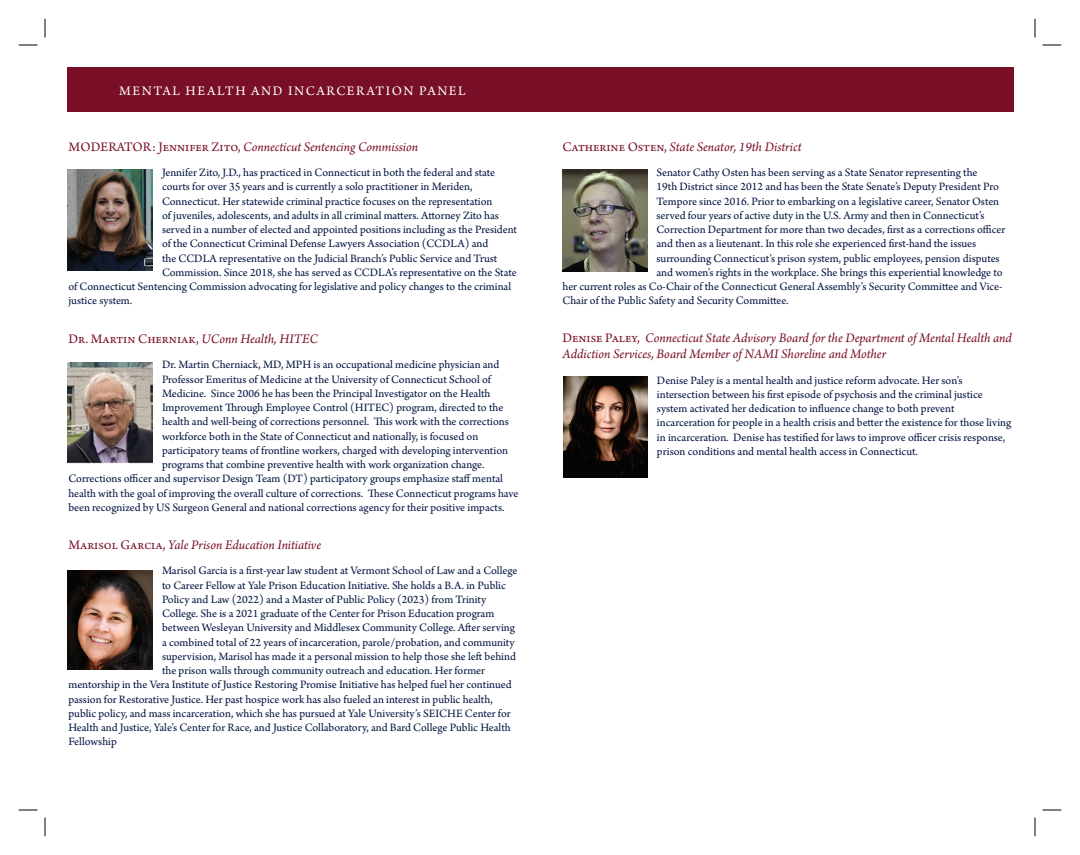
<style>
.page{position:relative;width:1080px;height:855px;background:#fff}
.page>*{position:absolute;margin:0;border:0;box-sizing:border-box;transform-origin:0 0}
.t1{font:italic 13.75px "Arno Pro";letter-spacing:-.005em;color:#780f27}
.t2{font:13.75px "Arno Pro";color:#780f27}
.t3{font:13.75px "Arno Pro";letter-spacing:.11em;color:#fff}
.t4{font:11.88px/14.2px "Arno Pro";letter-spacing:-.005em;color:#001340}
.t5{font:11.88px "Arno Pro";letter-spacing:.015em;color:#001340}
.t6{font:11.88px "Arno Pro";letter-spacing:.025em;color:#001340}
.s1{font-style:normal}
.s2{font-style:italic}
</style>
<div class="page">
<div style="left:68px;top:68px;width:472px;height:44px;background:#780f27"></div>
<img style="left:68px;top:170px;width:84px;height:101px">
<img style="left:68px;top:571px;width:84px;height:99px">
<img style="left:68px;top:362px;width:84px;height:102px">
<div style="left:540px;top:68px;width:473px;height:44px;background:#780f27"></div>
<img style="left:563px;top:377px;width:85px;height:100px">
<img style="left:563px;top:170px;width:85px;height:101px">
<svg style="left:19px;top:44px;width:19px;height:2px"></svg>
<svg style="left:1042px;top:44px;width:19px;height:2px"></svg>
<svg style="left:19px;top:809px;width:19px;height:2px"></svg>
<svg style="left:1042px;top:809px;width:19px;height:2px"></svg>
<svg style="left:44px;top:19px;width:2px;height:19px"></svg>
<svg style="left:44px;top:818px;width:2px;height:18px"></svg>
<svg style="left:1034px;top:19px;width:2px;height:19px"></svg>
<svg style="left:1034px;top:818px;width:2px;height:18px"></svg>
<p class="t3" style="left:119px;top:83px;width:348px">MENTAL HEALTH AND INCARCERATION PANEL</p>
<p class="t1" style="left:68px;top:139px;width:351px"><span class="s1">MODERATOR: Jennifer Zito,</span> Connecticut Sentencing Commission</p>
<p class="t4" style="left:162px;top:166px;width:335px">Jennifer Zito, J.D., has practiced in Connecticut in both the federal and state</p>
<p class="t4" style="left:162px;top:180px;width:312px">courts for over 35 years and is currently a solo practitioner in Meriden,</p>
<p class="t4" style="left:162px;top:195px;width:332px">Connecticut. Her statewide criminal practice focuses on the representation</p>
<p class="t4" style="left:162px;top:209px;width:339px">of juveniles, adolescents, and adults in all criminal matters. Attorney Zito has</p>
<p class="t4" style="left:162px;top:223px;width:357px">served in a number of elected and appointed positions including as the President</p>
<p class="t4" style="left:162px;top:237px;width:328px">of the Connecticut Criminal Defense Lawyers Association (CCDLA) and</p>
<p class="t4" style="left:162px;top:252px;width:337px">the CCDLA representative on the Judicial Branch’s Public Service and Trust</p>
<p class="t4" style="left:162px;top:266px;width:356px">Commission. Since 2018, she has served as CCDLA’s representative on the State</p>
<p class="t4" style="left:68px;top:280px;width:444px">of Connecticut Sentencing Commission advocating for legislative and policy changes to the criminal</p>
<p class="t4" style="left:68px;top:294px;width:65px">justice system.</p>
<p class="t2" style="left:68px;top:331px;width:251px">Dr. Martin Cherniak, <span class="s2">UConn Health, HITEC</span></p>
<p class="t4" style="left:162px;top:358px;width:339px">Dr. Martin Cherniack, MD, MPH is an occupational medicine physician and</p>
<p class="t4" style="left:162px;top:373px;width:332px">Professor Emeritus of Medicine at the University of Connecticut School of</p>
<p class="t4" style="left:162px;top:387px;width:330px">Medicine. Since 2006 he has been the Principal Investigator on the Health</p>
<p class="t4" style="left:162px;top:401px;width:343px">Improvement Through Employee Control (HITEC) program, directed to the</p>
<p class="t4" style="left:162px;top:415px;width:348px">health and well-being of corrections personnel. This work with the corrections</p>
<p class="t4" style="left:162px;top:430px;width:318px">workforce both in the State of Connecticut and nationally, is focused on</p>
<p class="t4" style="left:162px;top:444px;width:348px">participatory teams of frontline workers, charged with developing intervention</p>
<p class="t4" style="left:162px;top:458px;width:324px">programs that combine preventive health with work organization change.</p>
<p class="t4" style="left:68px;top:472px;width:436px">Corrections officer and supervisor Design Team (DT) participatory groups emphasize staff mental</p>
<p class="t4" style="left:68px;top:487px;width:452px">health with the goal of improving the overall culture of corrections. These Connecticut programs have</p>
<p class="t4" style="left:68px;top:501px;width:438px">been recognized by US Surgeon General and national corrections agency for their positive impacts.</p>
<p class="t1" style="left:68px;top:537px;width:254px"><span class="s1">Marisol Garcia,</span> Yale Prison Education Initiative</p>
<p class="t4" style="left:162px;top:564px;width:357px">Marisol Garcia is a first-year law student at Vermont School of Law and a College</p>
<p class="t4" style="left:162px;top:579px;width:345px">to Career Fellow at Yale Prison Education Initiative. She holds a B.A. in Public</p>
<p class="t4" style="left:162px;top:593px;width:326px">Policy and Law (2022) and a Master of Public Policy (2023) from Trinity</p>
<p class="t4" style="left:162px;top:607px;width:334px">College. She is a 2021 graduate of the Center for Prison Education program</p>
<p class="t4" style="left:162px;top:621px;width:355px">between Wesleyan University and Middlesex Community College. After serving</p>
<p class="t4" style="left:162px;top:636px;width:355px">a combined total of 22 years of incarceration, parole/probation, and community</p>
<p class="t4" style="left:162px;top:650px;width:355px">supervision, Marisol has made it a personal mission to help those she left behind</p>
<p class="t4" style="left:162px;top:664px;width:325px">the prison walls through community outreach and education. Her former</p>
<p class="t4" style="left:68px;top:678px;width:445px">mentorship in the Vera Institute of Justice Restoring Promise Initiative has helped fuel her continued</p>
<p class="t5" style="left:68px;top:692px;width:426px">passion for Restorative Justice. Her past hospice work has also fueled an interest in public health,</p>
<p class="t4" style="left:68px;top:707px;width:444px">public policy, and mass incarceration, which she has pursued at Yale University’s SEICHE Center for</p>
<p class="t4" style="left:68px;top:721px;width:444px">Health and Justice, Yale’s Center for Race, and Justice Collaboratory, and Bard College Public Health</p>
<p class="t4" style="left:68px;top:735px;width:50px">Fellowship</p>
<p class="t1" style="left:562px;top:139px;width:241px"><span class="s1">Catherine Osten,</span> State Senator, 19th District</p>
<p class="t4" style="left:657px;top:166px;width:323px">Senator Cathy Osten has been serving as a State Senator representing the</p>
<p class="t4" style="left:657px;top:180px;width:344px">19th District since 2012 and has been the State Senate’s Deputy President Pro</p>
<p class="t4" style="left:657px;top:195px;width:344px">Tempore since 2016. Prior to embarking on a legislative career, Senator Osten</p>
<p class="t4" style="left:657px;top:209px;width:330px">served four years of active duty in the U.S. Army and then in Connecticut’s</p>
<p class="t4" style="left:657px;top:223px;width:350px">Correction Department for more than two decades, first as a corrections officer</p>
<p class="t4" style="left:657px;top:237px;width:321px">and then as a lieutenant. In this role she experienced first-hand the issues</p>
<p class="t6" style="left:657px;top:251px;width:345px">surrounding Connecticut’s prison system, public employees, pension disputes</p>
<p class="t4" style="left:657px;top:266px;width:348px">and women’s rights in the workplace. She brings this experiential knowledge to</p>
<p class="t4" style="left:562px;top:280px;width:442px">her current roles as Co-Chair of the Connecticut General Assembly’s Security Committee and Vice-</p>
<p class="t4" style="left:562px;top:294px;width:228px">Chair of the Public Safety and Security Committee.</p>
<p class="t1" style="left:562px;top:330px;width:451px"><span class="s1">Denise Paley,</span> Connecticut State Advisory Board for the Department of Mental Health and</p>
<p class="t1" style="left:562px;top:346px;width:325px">Addiction Services, Board Member of NAMI Shoreline and Mother</p>
<p class="t4" style="left:657px;top:374px;width:356px">Denise Paley is a mental health and justice reform advocate. Her son’s intersection between his first episode of psychosis and the criminal justice system activated her dedication to influence change to both prevent incarceration for people in a health crisis and better the existence for those living in incarceration. Denise has testified for laws to improve officer crisis response, prison conditions and mental health access in Connecticut.</p>
</div>
